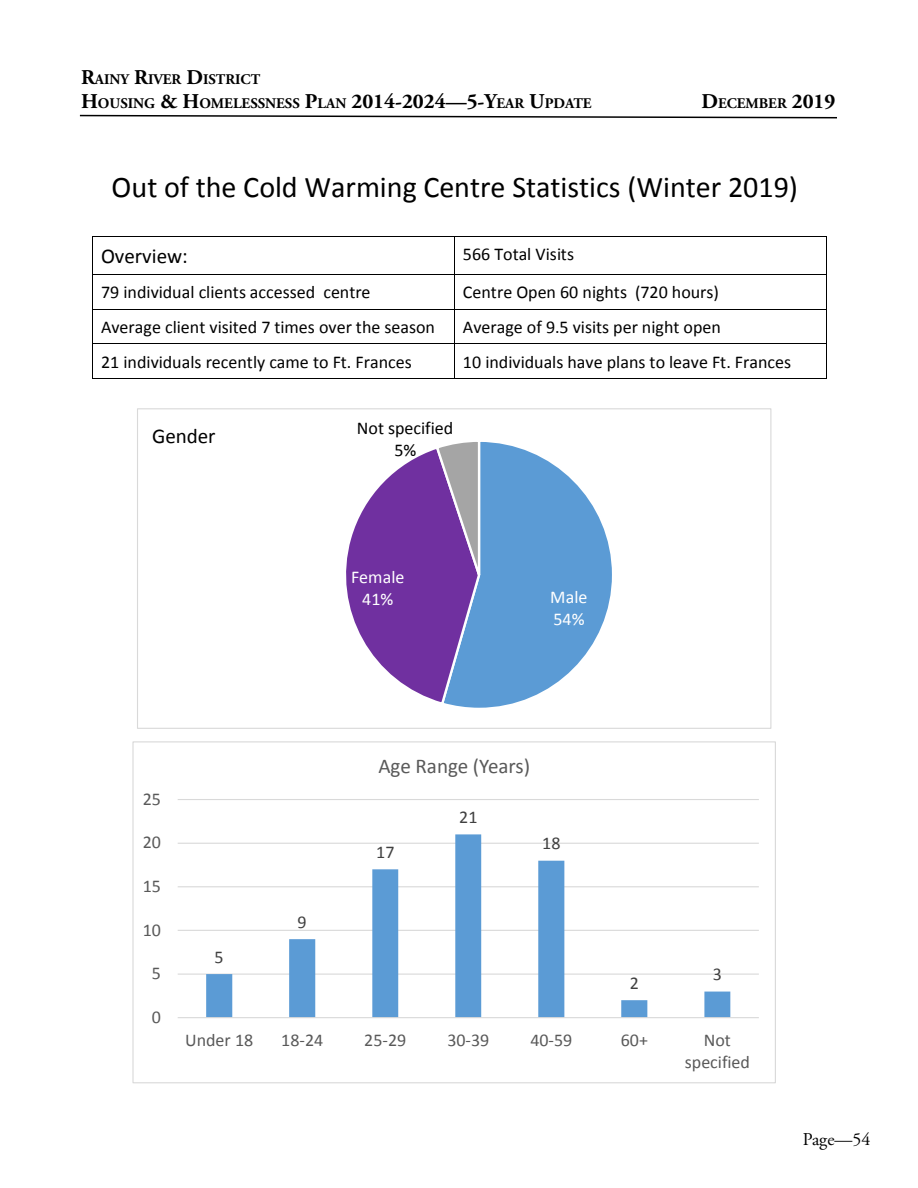
<style>
.page{position:relative;width:918px;height:1188px;background:#fff}
.page>*{position:absolute;margin:0;border:0;box-sizing:border-box;transform-origin:0 0}
.t1{font:30px "Calibri";color:#000}
.t2{font:21px "Calibri";color:#000}
.t3{font:21px "Calibri";color:#595959}
.t4{font:18px/21.9px "Calibri";color:#000;text-align:center}
.t5{font:18px/21.9px "Calibri";color:#595959;text-align:center}
.t6{font:18px/21.9px "Calibri";color:#fff}
.t7{font:18px "Calibri";color:#404040}
.t8{font:18px "Adobe Garamond Pro";color:#000}
.t9{font:700 14.7px/24px "Adobe Garamond Pro";color:#000}
.s1{font-size:21px}
</style>
<div class="page">
<svg style="left:79px;top:114px;width:758px;height:5px"></svg>
<svg style="left:466px;top:442px;width:146px;height:266px;fill:#5b9bd5"></svg>
<svg style="left:346px;top:442px;width:135px;height:265px"></svg>
<hr style="left:178px;top:974px;width:581px;height:1px;background:#d9d9d9">
<hr style="left:178px;top:930px;width:581px;height:1px;background:#d9d9d9">
<hr style="left:178px;top:886px;width:581px;height:1px;background:#d9d9d9">
<hr style="left:178px;top:843px;width:581px;height:1px;background:#d9d9d9">
<hr style="left:178px;top:799px;width:581px;height:1px;background:#d9d9d9">
<svg style="left:206px;top:834px;width:524px;height:183px"></svg>
<hr style="left:178px;top:1017px;width:581px;height:1px;background:#d9d9d9">
<hr style="left:93px;top:236px;width:361px;height:1px;background:#000">
<hr style="left:455px;top:236px;width:371px;height:1px;background:#000">
<hr style="left:93px;top:236px;width:1px;height:38px;background:#000">
<hr style="left:454px;top:236px;width:1px;height:38px;background:#000">
<hr style="left:826px;top:236px;width:1px;height:38px;background:#000">
<hr style="left:93px;top:274px;width:361px;height:1px;background:#000">
<hr style="left:455px;top:274px;width:371px;height:1px;background:#000">
<hr style="left:93px;top:275px;width:1px;height:34px;background:#000">
<hr style="left:454px;top:275px;width:1px;height:34px;background:#000">
<hr style="left:826px;top:275px;width:1px;height:34px;background:#000">
<hr style="left:93px;top:309px;width:361px;height:1px;background:#000">
<hr style="left:455px;top:309px;width:371px;height:1px;background:#000">
<hr style="left:93px;top:310px;width:1px;height:34px;background:#000">
<hr style="left:454px;top:310px;width:1px;height:34px;background:#000">
<hr style="left:826px;top:310px;width:1px;height:34px;background:#000">
<hr style="left:93px;top:344px;width:361px;height:1px;background:#000">
<hr style="left:455px;top:344px;width:371px;height:1px;background:#000">
<hr style="left:93px;top:344px;width:1px;height:34px;background:#000">
<hr style="left:93px;top:378px;width:361px;height:1px;background:#000">
<hr style="left:454px;top:344px;width:1px;height:34px;background:#000">
<hr style="left:455px;top:378px;width:371px;height:1px;background:#000">
<hr style="left:826px;top:344px;width:1px;height:34px;background:#000">
<p class="t9" style="left:81px;top:68px;width:512px"><span class="s1">R</span>AINY <span class="s1">R</span>IVER <span class="s1">D</span>ISTRICT<br><span class="s1">H</span>OUSING <span class="s1">&amp; H</span>OMELESSNESS <span class="s1">P</span>LAN <span class="s1">2014-2024—5-Y</span>EAR <span class="s1">U</span>PDATE</p>
<p class="t9" style="left:701px;top:92px;width:136px"><span class="s1">D</span>ECEMBER <span class="s1">2019</span></p>
<h1 class="t1" style="left:112px;top:168px;width:688px">Out of the Cold Warming Centre Statistics (Winter 2019)</h1>
<p class="t2" style="left:101px;top:242px;width:88px">Overview:</p>
<p class="t4" style="left:463px;top:243px;width:113px">566 Total Visits</p>
<p class="t4" style="left:101px;top:281px;width:271px">79 individual clients accessed centre</p>
<p class="t4" style="left:463px;top:281px;width:258px">Centre Open 60 nights (720 hours)</p>
<p class="t4" style="left:101px;top:316px;width:335px">Average client visited 7 times over the season</p>
<p class="t4" style="left:463px;top:316px;width:260px">Average of 9.5 visits per night open</p>
<p class="t4" style="left:101px;top:351px;width:312px">21 individuals recently came to Ft. Frances</p>
<p class="t4" style="left:463px;top:351px;width:330px">10 individuals have plans to leave Ft. Frances</p>
<p class="t2" style="left:152px;top:422px;width:65px">Gender</p>
<p class="t5" style="left:143px;top:788px;width:20px">25</p>
<p class="t5" style="left:143px;top:832px;width:20px">20</p>
<p class="t5" style="left:143px;top:875px;width:20px">15</p>
<p class="t5" style="left:143px;top:919px;width:20px">10</p>
<p class="t5" style="left:152px;top:962px;width:11px">5</p>
<p class="t5" style="left:152px;top:1006px;width:11px">0</p>
<p class="t7" style="left:215px;top:945px;width:11px">5</p>
<p class="t4" style="left:357px;top:417px;width:98px">Not specified<br>5%</p>
<p class="t6" style="left:351px;top:567px;width:55px;text-align:center">Female<br>41%</p>
<p class="t6" style="left:550px;top:586px;width:39px">Male<br>54%</p>
<p class="t7" style="left:298px;top:910px;width:11px">9</p>
<p class="t3" style="left:378px;top:753px;width:153px">Age Range (Years)</p>
<p class="t7" style="left:376px;top:840px;width:20px">17</p>
<p class="t7" style="left:459px;top:806px;width:20px">21</p>
<p class="t7" style="left:542px;top:832px;width:20px">18</p>
<p class="t7" style="left:630px;top:971px;width:11px">2</p>
<p class="t7" style="left:713px;top:963px;width:11px">3</p>
<p class="t5" style="left:185px;top:1030px;width:69px">Under 18</p>
<p class="t5" style="left:281px;top:1030px;width:43px">18-24</p>
<p class="t5" style="left:364px;top:1030px;width:43px">25-29</p>
<p class="t5" style="left:447px;top:1030px;width:43px">30-39</p>
<p class="t5" style="left:530px;top:1030px;width:43px">40-59</p>
<p class="t5" style="left:621px;top:1030px;width:29px">60+</p>
<p class="t5" style="left:685px;top:1030px;width:67px">Not specified</p>
<p class="t8" style="left:803px;top:1128px;width:69px">Page—54</p>
</div>
